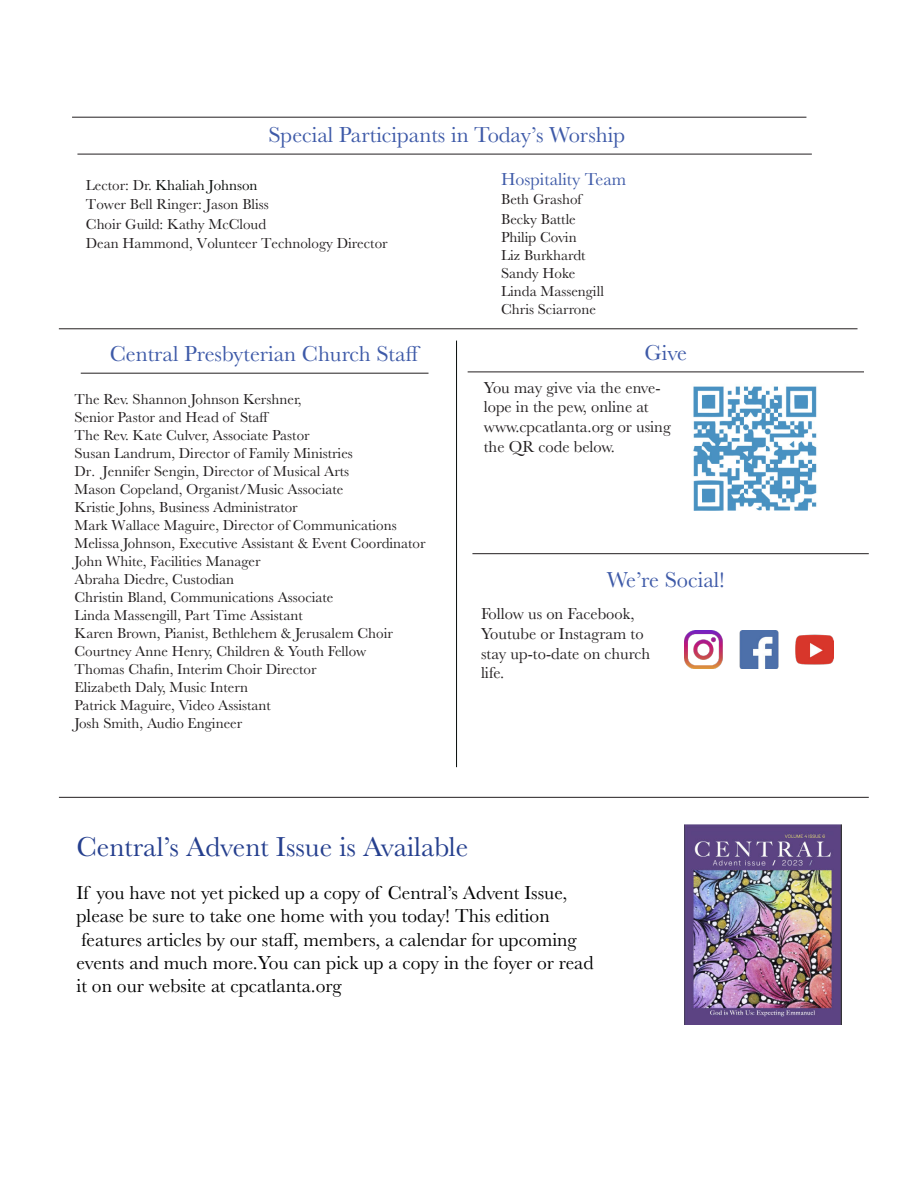
<style>
.page{position:relative;width:918px;height:1188px;background:#fff}
.page>*{position:absolute;margin:0;border:0;box-sizing:border-box;transform-origin:0 0}
.t1{font:28.5px "Baskerville";color:#253f8e}
.t2{font:22.5px "Baskerville";color:#3e5aa8}
.t3{font:19.5px/23.4px "Baskerville";color:#000}
.t4{font:18px "Baskerville";color:#3e5aa8}
.t5{font:16.5px/19.8px "Baskerville";color:#231f20}
.t6{font:15px/18px "Baskerville";color:#231f20}
.s1{color:#060a07}
</style>
<div class="page">
<hr style="left:77px;top:154px;width:735px;height:1px;background:#231f20">
<hr style="left:72px;top:117px;width:734px;height:1px;background:#231f20">
<img style="left:685px;top:825px;width:157px;height:200px">
<hr style="left:81px;top:373px;width:348px;height:1px;background:#231f20">
<hr style="left:59px;top:329px;width:799px;height:1px;background:#231f20">
<img style="left:693px;top:386px;width:124px;height:125px">
<img style="left:685px;top:630px;width:149px;height:38px">
<hr style="left:468px;top:372px;width:396px;height:1px;background:#231f20">
<hr style="left:472px;top:553px;width:397px;height:1px;background:#231f20">
<hr style="left:59px;top:797px;width:810px;height:1px;background:#231f20">
<h2 class="t2" style="left:268px;top:127px;width:358px">Special Participants in Today’s Worship</h2>
<p class="t6" style="left:86px;top:177px;width:303px;line-height:19.5px">Lector: Dr. <span class="s1">Khaliah Johnson<br></span>Tower Bell Ringer: Jason Bliss<br>Choir Guild: Kathy McCloud<br>Dean Hammond, Volunteer Technology Director</p>
<p class="t4" style="left:501px;top:173px;width:127px">Hospitality Team</p>
<p class="t6" style="left:501px;top:191px;width:82px;line-height:19.5px">Beth Grashof<br>Becky Battle</p>
<p class="t6" style="left:501px;top:230px;width:104px">Philip Covin<br>Liz Burkhardt<br>Sandy Hoke<br>Linda Massengill<br>Chris Sciarrone</p>
<h2 class="t2" style="left:110px;top:339px;width:312px">Central Presbyterian Church Staff</h2>
<h2 class="t2" style="left:644px;top:345px;width:44px">Give</h2>
<p class="t6" style="left:75px;top:391px;width:352px">The Rev. Shannon Johnson Kershner,<br>Senior Pastor and Head of Staff<br>The Rev. Kate Culver, Associate Pastor<br>Susan Landrum, Director of Family Ministries<br>Dr. Jennifer Sengin, Director of Musical Arts<br>Mason Copeland, Organist/Music Associate<br>Kristie Johns, Business Administrator<br>Mark Wallace Maguire, Director of Communications Melissa Johnson, Executive Assistant &amp; Event Coordinator John White, Facilities Manager<br>Abraha Diedre, Custodian<br>Christin Bland, Communications Associate<br>Linda Massengill, Part Time Assistant<br>Karen Brown, Pianist, Bethlehem &amp; Jerusalem Choir Courtney Anne Henry, Children &amp; Youth Fellow<br>Thomas Chafin, Interim Choir Director<br>Elizabeth Daly, Music Intern<br>Patrick Maguire, Video Assistant<br>Josh Smith, Audio Engineer</p>
<p class="t5" style="left:484px;top:379px;width:188px">You may give via the enve&shy;lope in the pew, online at www.cpcatlanta.org or using the QR code below.</p>
<h2 class="t2" style="left:607px;top:572px;width:120px">We’re Social!</h2>
<p class="t5" style="left:481px;top:605px;width:171px">Follow us on Facebook,<br>Youtube or Instagram to stay up-to-date on church life.</p>
<h1 class="t1" style="left:76px;top:837px;width:393px">Central’s Advent Issue is Available</h1>
<p class="t3" style="left:76px;top:883px;width:519px">If you have not yet picked up a copy of Central’s Advent Issue, please be sure to take one home with you today! This edition features articles by our staff, members, a calendar for upcoming events and much more.You can pick up a copy in the foyer or read it on our website at cpcatlanta.org</p>
</div>
